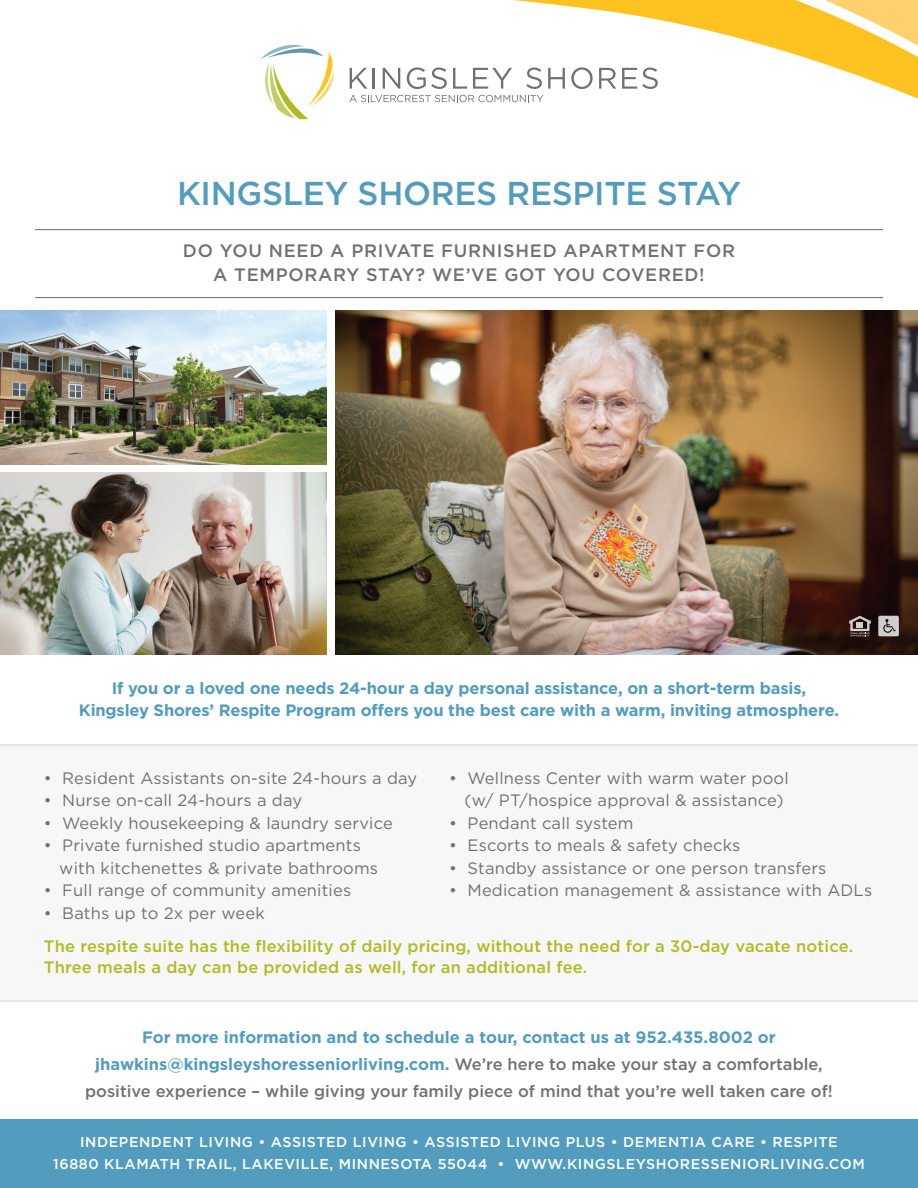
<style>
.page{position:relative;width:918px;height:1188px;background:#fff}
.page>*{position:absolute;margin:0;border:0;box-sizing:border-box;transform-origin:0 0}
.t1{font:500 33px "Gotham";letter-spacing:-.01em;color:#529cbe}
.t2{font:500 18px/24px "Gotham";letter-spacing:.04em;color:#717074;text-align:center}
.t3{font:16.5px/22.5px "Gotham";letter-spacing:.01em;color:#717074}
.t4{font:500 16.5px/27px "Gotham";color:#717074;text-align:center}
.t5{font:700 16.5px/22.5px "Gotham";letter-spacing:-.01em;color:#529cbe;text-align:center}
.t6{font:500 16.5px/21px "Gotham";letter-spacing:.01em;color:#aebc21}
.t7{font:500 14.25px "Gotham";letter-spacing:.04em;color:#fff}
.s1{font-weight:700;color:#529cbe}
</style>
<div class="page">
<div style="left:0;top:745px;width:918px;height:256px;background:#f7f7f8"></div>
<hr style="left:0;top:1000px;width:918px;height:2px;background:#e6e7e9">
<hr style="left:0;top:744px;width:918px;height:2px;background:#e6e7e9">
<svg style="left:384px;top:0;width:226px;height:103px"></svg>
<svg style="left:610px;top:0;width:308px;height:99px"></svg>
<img style="left:0;top:311px;width:327px;height:153px">
<img style="left:0;top:473px;width:327px;height:182px">
<img style="left:335px;top:311px;width:583px;height:344px">
<hr style="left:35px;top:297px;width:848px;height:1px;background:#717074">
<hr style="left:35px;top:229px;width:848px;height:1px;background:#717074">
<div style="left:0;top:1120px;width:918px;height:68px;background:#529cbe"></div>
<svg style="left:350px;top:68px;width:17px;height:21px"></svg>
<hr style="left:373px;top:68px;width:2px;height:21px;background:#717074">
<svg style="left:383px;top:68px;width:17px;height:21px"></svg>
<svg style="left:407px;top:67px;width:40px;height:22px"></svg>
<svg style="left:453px;top:68px;width:14px;height:21px"></svg>
<svg style="left:473px;top:68px;width:39px;height:21px"></svg>
<svg style="left:526px;top:68px;width:16px;height:21px"></svg>
<svg style="left:548px;top:68px;width:17px;height:21px"></svg>
<svg style="left:571px;top:67px;width:22px;height:22px"></svg>
<svg style="left:599px;top:68px;width:17px;height:21px"></svg>
<svg style="left:622px;top:68px;width:36px;height:21px"></svg>
<svg style="left:260px;top:45px;width:74px;height:74px"></svg>
<svg style="left:350px;top:95px;width:193px;height:7px"></svg>
<svg style="left:849px;top:616px;width:22px;height:21px"></svg>
<svg style="left:878px;top:616px;width:21px;height:20px"></svg>
<p class="t1" style="left:177px;top:175px;width:565px">KINGSLEY SHORES RESPITE STAY</p>
<p class="t2" style="left:183px;top:238px;width:554px">DO YOU NEED A PRIVATE FURNISHED APARTMENT FOR<br>A TEMPORARY STAY? WE’VE GOT YOU COVERED!</p>
<p class="t5" style="left:79px;top:676px;width:762px">If you or a loved one needs 24-hour a day personal assistance, on a short-term basis,<br>Kingsley Shores’ Respite Program offers you the best care with a warm, inviting atmosphere.</p>
<p class="t3" style="left:44px;top:766px;width:375px">• Resident Assistants on-site 24-hours a day</p>
<p class="t3" style="left:44px;top:789px;width:260px">• Nurse on-call 24-hours a day</p>
<p class="t3" style="left:44px;top:811px;width:350px">• Weekly housekeeping &amp; laundry service</p>
<p class="t3" style="left:59px;top:834px;width:320px;text-indent:-15px">• Private furnished studio apartments with kitchenettes &amp; private bathrooms</p>
<p class="t3" style="left:44px;top:879px;width:309px">• Full range of community amenities</p>
<p class="t3" style="left:44px;top:901px;width:222px">• Baths up to 2x per week</p>
<p class="t3" style="left:449px;top:766px;width:341px">• Wellness Center with warm water pool</p>
<p class="t3" style="left:465px;top:789px;width:321px">(w/ PT/hospice approval &amp; assistance)</p>
<p class="t3" style="left:449px;top:811px;width:186px">• Pendant call system</p>
<p class="t3" style="left:449px;top:834px;width:293px">• Escorts to meals &amp; safety checks</p>
<p class="t3" style="left:449px;top:856px;width:379px">• Standby assistance or one person transfers</p>
<p class="t3" style="left:449px;top:879px;width:424px">• Medication management &amp; assistance with ADLs</p>
<p class="t6" style="left:44px;top:936px;width:811px">The respite suite has the flexibility of daily pricing, without the need for a 30-day vacate notice.<br>Three meals a day can be provided as well, for an additional fee.</p>
<p class="t4" style="left:85px;top:1023px;width:749px"><span class="s1">For more information and to schedule a tour, contact us at 952.435.8002 or jhawkins@kingsleyshoresseniorliving.com.</span> We’re here to make your stay a comfortable, positive experience – while giving your family piece of mind that you’re well taken care of!</p>
<p class="t7" style="left:80px;top:1133px;width:759px">INDEPENDENT LIVING • ASSISTED LIVING • ASSISTED LIVING PLUS • DEMENTIA CARE • RESPITE</p>
<p class="t7" style="left:53px;top:1156px;width:813px">16880 KLAMATH TRAIL, LAKEVILLE, MINNESOTA 55044 • WWW.KINGSLEYSHORESSENIORLIVING.COM</p>
</div>
